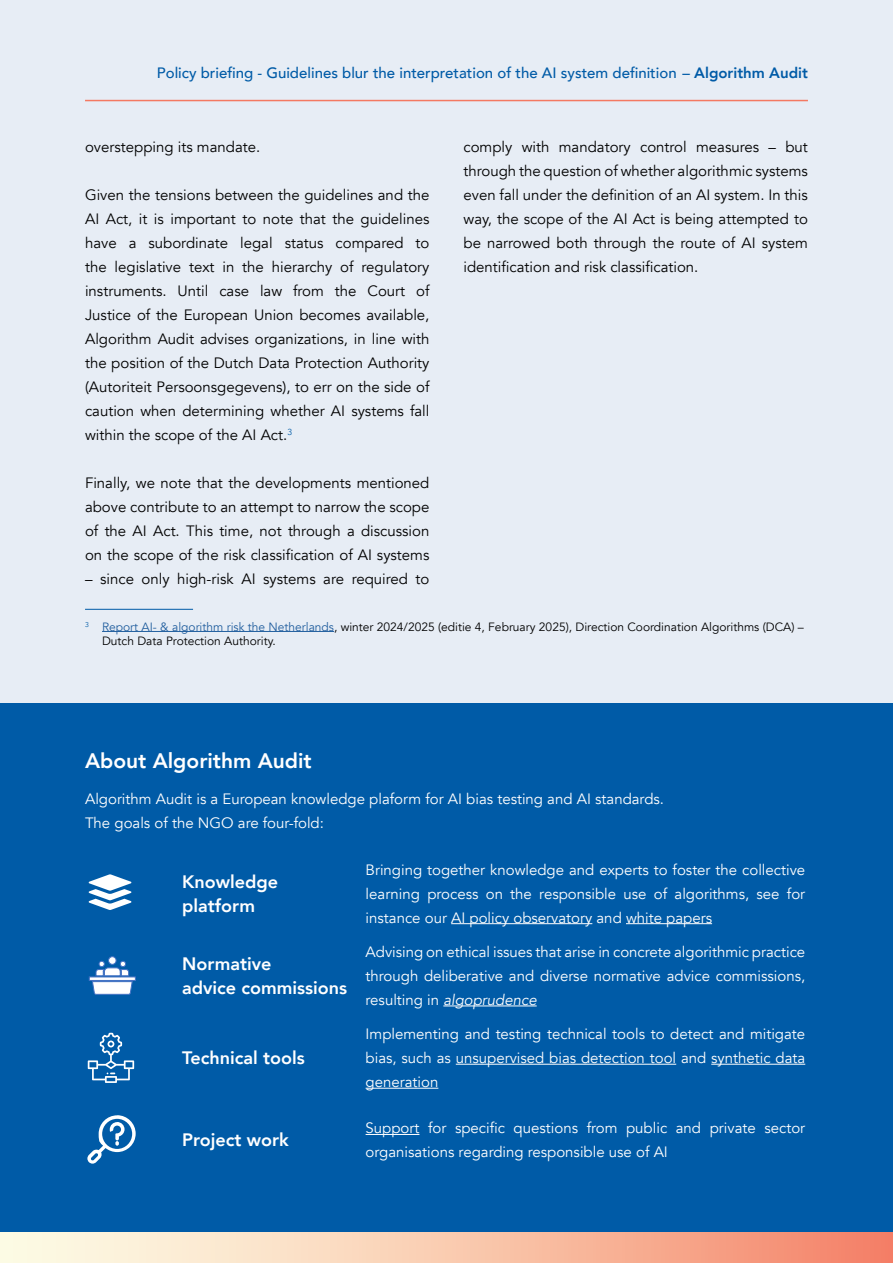
<style>
.page{position:relative;width:893px;height:1263px;background:#e7edf5}
.page>*{position:absolute;margin:0;border:0;box-sizing:border-box;transform-origin:0 0}
.t1{font:800 21px "Avenir";color:#fff}
.t2{font:800 18px/24px "Avenir";color:#fff}
.t3{font:15px/24px "Avenir";color:#000;text-align:justify}
.t4{font:15px/24px "Avenir";color:#fff;text-align:justify}
.t5{font:500 15px "Avenir";color:#005ba7}
.t6{font:12px/14.4px "Avenir";color:#000}
.s1{font-weight:800}
.s2{color:#215e9e}
.s3{font-style:italic}
</style>
<div class="page">
<div style="left:0;top:704px;width:893px;height:559px;background:#005ba7"></div>
<hr style="left:85px;top:609px;width:108px;height:1px;background:#005ba7">
<hr style="left:102px;top:631px;width:232px;height:1px;background:#215e9e">
<hr style="left:456px;top:1064px;width:220px;height:1px;background:#fff">
<hr style="left:711px;top:1064px;width:94px;height:1px;background:#fff">
<hr style="left:366px;top:1088px;width:72px;height:1px;background:#fff">
<svg style="left:88px;top:1033px;width:46px;height:50px"></svg>
<hr style="left:366px;top:1134px;width:53px;height:1px;background:#fff">
<svg style="left:87px;top:1115px;width:49px;height:48px"></svg>
<hr style="left:451px;top:923px;width:141px;height:1px;background:#fff">
<hr style="left:626px;top:923px;width:86px;height:1px;background:#fff">
<svg style="left:88px;top:874px;width:44px;height:36px"></svg>
<div style="left:109px;top:957px;width:7px;height:7px;background:#fff;border:1px solid #4472c4;border-radius:50%"></div>
<svg style="left:89px;top:961px;width:46px;height:33px"></svg>
<hr style="left:443px;top:1005px;width:94px;height:1px;background:#fff">
<hr style="left:85px;top:100px;width:723px;height:1px;background:#f47962">
<div style="left:0;top:1233px;width:893px;height:30px;background:linear-gradient(to right,#fdffef,#f5866a)"></div>
<p class="t5" style="left:157px;top:60px;width:653px">Policy briefing - Guidelines blur the interpretation of the AI system definition – <span class="s1">Algorithm Audit</span></p>
<p class="t3" style="left:85px;top:135px;width:177px">overstepping its mandate.</p>
<p class="t3" style="left:85px;top:183px;width:346px">Given the tensions between the guidelines and the AI Act, it is important to note that the guidelines have a subordinate legal status compared to the legislative text in the hierarchy of regulatory instruments. Until case law from the Court of Justice of the European Union becomes available, Algorithm Audit advises organizations, in line with the position of the Dutch Data Protection Authority (Autoriteit Persoonsgegevens), to err on the side of caution when determining whether AI systems fall within the scope of the AI Act.<sup>3</sup></p>
<p class="t3" style="left:85px;top:471px;width:346px">Finally, we note that the developments mentioned above contribute to an attempt to narrow the scope of the AI Act. This time, not through a discussion on the scope of the risk classification of AI systems</p>
<p class="t3" style="left:85px;top:567px;width:346px">– since only high-risk AI systems are required to</p>
<p class="t6" style="left:102px;top:619px;width:703px;text-indent:-17px"><sup>3</sup> <span class="s2">Report AI- &amp; algorithm risk the Netherlands</span>, winter 2024/2025 (editie 4, February 2025), Direction Coordination Algorithms (DCA) –<br>Dutch Data Protection Authority.</p>
<p class="t3" style="left:463px;top:135px;width:346px">comply with mandatory control measures – but through the question of whether algorithmic systems even fall under the definition of an AI system. In this way, the scope of the AI Act is being attempted to be narrowed both through the route of AI system identification and risk classification.</p>
<h1 class="t1" style="left:85px;top:744px;width:228px">About Algorithm Audit</h1>
<p class="t4" style="left:85px;top:787px;width:580px">Algorithm Audit is a European knowledge plaform for AI bias testing and AI standards.<br>The goals of the NGO are four-fold:</p>
<p class="t2" style="left:182px;top:869px;width:97px">Knowledge platform</p>
<p class="t4" style="left:366px;top:858px;width:441px">Bringing together knowledge and experts to foster the collective learning process on the responsible use of algorithms, see for instance our AI policy observatory and white papers</p>
<p class="t2" style="left:182px;top:952px;width:166px">Normative<br>advice commissions</p>
<p class="t4" style="left:366px;top:940px;width:441px">Advising on ethical issues that arise in concrete algorithmic practice through deliberative and diverse normative advice commissions, resulting in <span class="s3">algoprudence</span></p>
<p class="t2" style="left:182px;top:1046px;width:124px">Technical tools</p>
<p class="t2" style="left:182px;top:1128px;width:108px">Project work</p>
<p class="t4" style="left:366px;top:1022px;width:441px">Implementing and testing technical tools to detect and mitigate bias, such as unsupervised bias detection tool and synthetic data generation</p>
<p class="t4" style="left:366px;top:1116px;width:441px">Support for specific questions from public and private sector organisations regarding responsible use of AI</p>
</div>
